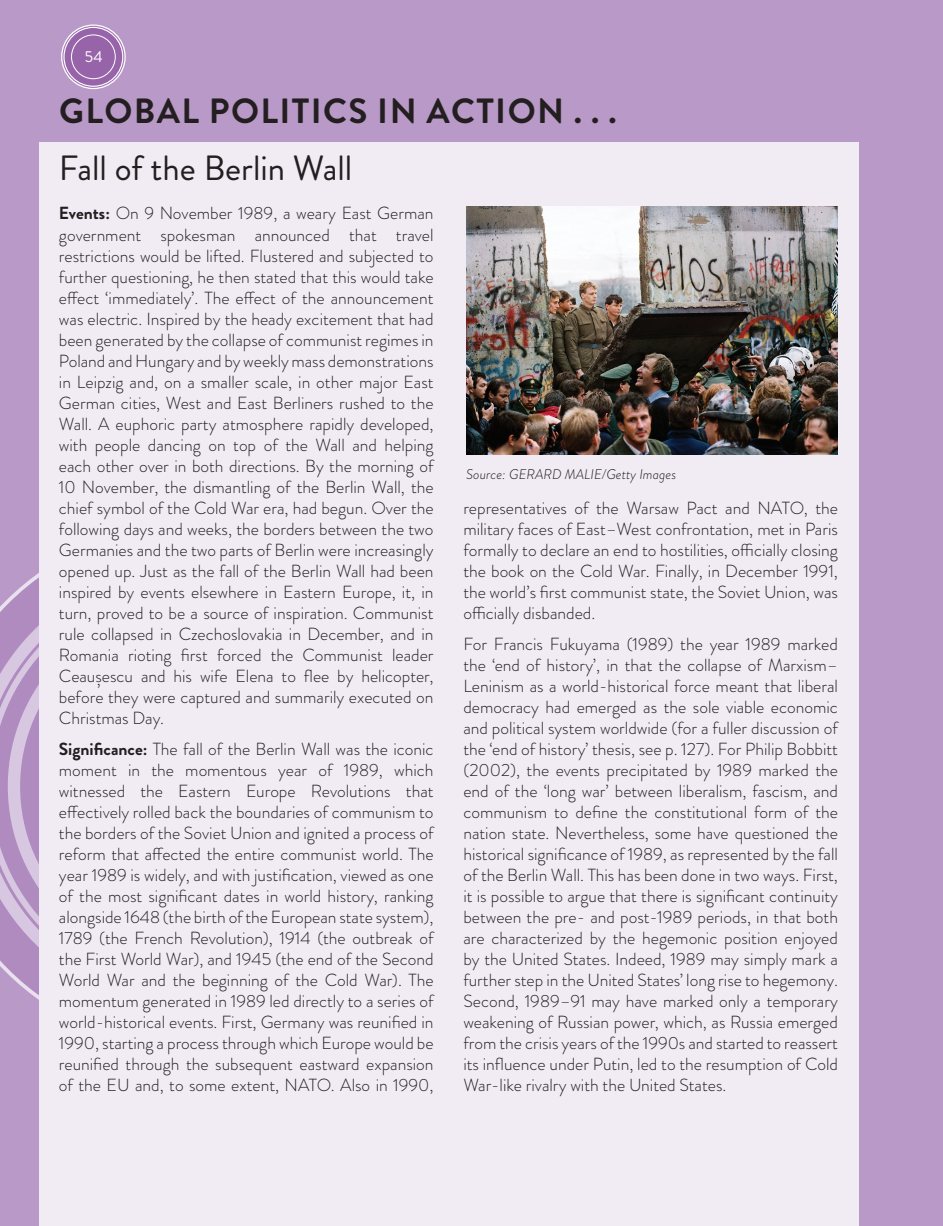
<style>
.page{position:relative;width:943px;height:1226px;background:#fff}
.page>*{position:absolute;margin:0;border:0;box-sizing:border-box;transform-origin:0 0}
.global_politics_in_a{font:700 35px "Brandon Grotesque";letter-spacing:.04em;color:#231f20}
.GlobPolAct_title{font:35px "Brandon Grotesque";color:#231f20}
.Global_Actor_text{font:300 17.5px/21px "Brandon Grotesque";color:#231f20;text-align:justify}
.t1{font:15.75px "Brandon Grotesque";color:#fff}
.figure_source{font:italic 300 14px "Brandon Grotesque";letter-spacing:.005em;color:#231f20}
.s1{font-weight:700}
</style>
<div class="page">
<div style="left:0;top:0;width:943px;height:1225px;background:#b999c7"></div>
<svg style="left:0;top:580px;width:39px;height:412px"></svg>
<svg style="left:14px;top:609px;width:353px;height:353px;fill:#b08bbf"></svg>
<div style="left:39px;top:142px;width:819px;height:1083px;background:#f1ebf4"></div>
<svg style="left:63px;top:26px;width:61px;height:61px"></svg>
<div style="left:61px;top:24px;width:65px;height:65px;border:1px solid #fff;border-radius:50%"></div>
<div style="left:63px;top:27px;width:60px;height:60px;border:1px solid #fff;border-radius:50%"></div>
<div style="left:71px;top:35px;width:44px;height:44px;background:#9764aa;border-radius:50%"></div>
<div style="left:71px;top:34px;width:45px;height:45px;border:1px solid #fff;border-radius:50%"></div>
<img style="left:466px;top:207px;width:372px;height:247px">
<p class="t1" style="left:85px;top:46px;width:19px">54</p>
<p class="global_politics_in_a" style="left:59px;top:86px;width:559px">GLOBAL POLITICS IN ACTION . . .</p>
<p class="GlobPolAct_title" style="left:59px;top:144px;width:295px">Fall of the Berlin Wall</p>
<p class="Global_Actor_text" style="left:59px;top:203px;width:376px"><span class="s1">Events:</span> On 9 November 1989, a weary East German government spokesman announced that travel restrictions would be lifted. Flustered and subjected to further questioning, he then stated that this would take effect ‘immediately’. The effect of the announcement was electric. Inspired by the heady excitement that had been generated by the collapse of communist regimes in Poland and Hungary and by weekly mass demonstrations in Leipzig and, on a smaller scale, in other major East German cities, West and East Berliners rushed to the Wall. A euphoric party atmosphere rapidly developed, with people dancing on top of the Wall and helping each other over in both directions. By the morning of 10 November, the dismantling of the Berlin Wall, the chief symbol of the Cold War era, had begun. Over the following days and weeks, the borders between the two Germanies and the two parts of Berlin were increasingly opened up. Just as the fall of the Berlin Wall had been inspired by events elsewhere in Eastern Europe, it, in turn, proved to be a source of inspiration. Communist rule collapsed in Czechoslovakia in December, and in Romania rioting first forced the Communist leader Ceaușescu and his wife Elena to flee by helicopter, before they were captured and summarily executed on Christmas Day.</p>
<p class="Global_Actor_text" style="left:59px;top:738px;width:376px"><span class="s1">Significance:</span> The fall of the Berlin Wall was the iconic moment in the momentous year of 1989, which witnessed the Eastern Europe Revolutions that effectively rolled back the boundaries of communism to the borders of the Soviet Union and ignited a process of reform that affected the entire communist world. The year 1989 is widely, and with justification, viewed as one of the most significant dates in world history, ranking alongside 1648 (the birth of the European state system), 1789 (the French Revolution), 1914 (the outbreak of the First World War), and 1945 (the end of the Second World War and the beginning of the Cold War). The momentum generated in 1989 led directly to a series of world-historical events. First, Germany was reunified in 1990, starting a process through which Europe would be reunified through the subsequent eastward expansion of the EU and, to some extent, NATO. Also in 1990,</p>
<p class="figure_source" style="left:466px;top:464px;width:211px">Source: GERARD MALIE/Getty Images</p>
<p class="Global_Actor_text" style="left:463px;top:497px;width:376px">representatives of the Warsaw Pact and NATO, the military faces of East–West confrontation, met in Paris formally to declare an end to hostilities, officially closing the book on the Cold War. Finally, in December 1991, the world’s first communist state, the Soviet Union, was officially disbanded.</p>
<p class="Global_Actor_text" style="left:463px;top:633px;width:376px">For Francis Fukuyama (1989) the year 1989 marked the ‘end of history’, in that the collapse of Marxism– Leninism as a world-historical force meant that liberal democracy had emerged as the sole viable economic and political system worldwide (for a fuller discussion of the ‘end of history’ thesis, see p. 127). For Philip Bobbitt (2002), the events precipitated by 1989 marked the end of the ‘long war’ between liberalism, fascism, and communism to define the constitutional form of the nation state. Nevertheless, some have questioned the historical significance of 1989, as represented by the fall of the Berlin Wall. This has been done in two ways. First, it is possible to argue that there is significant continuity between the pre- and post-1989 periods, in that both are characterized by the hegemonic position enjoyed by the United States. Indeed, 1989 may simply mark a further step in the United States’ long rise to hegemony.<br>Second, 1989–91 may have marked only a temporary weakening of Russian power, which, as Russia emerged from the crisis years of the 1990s and started to reassert its influence under Putin, led to the resumption of Cold War-like rivalry with the United States.</p>
</div>
